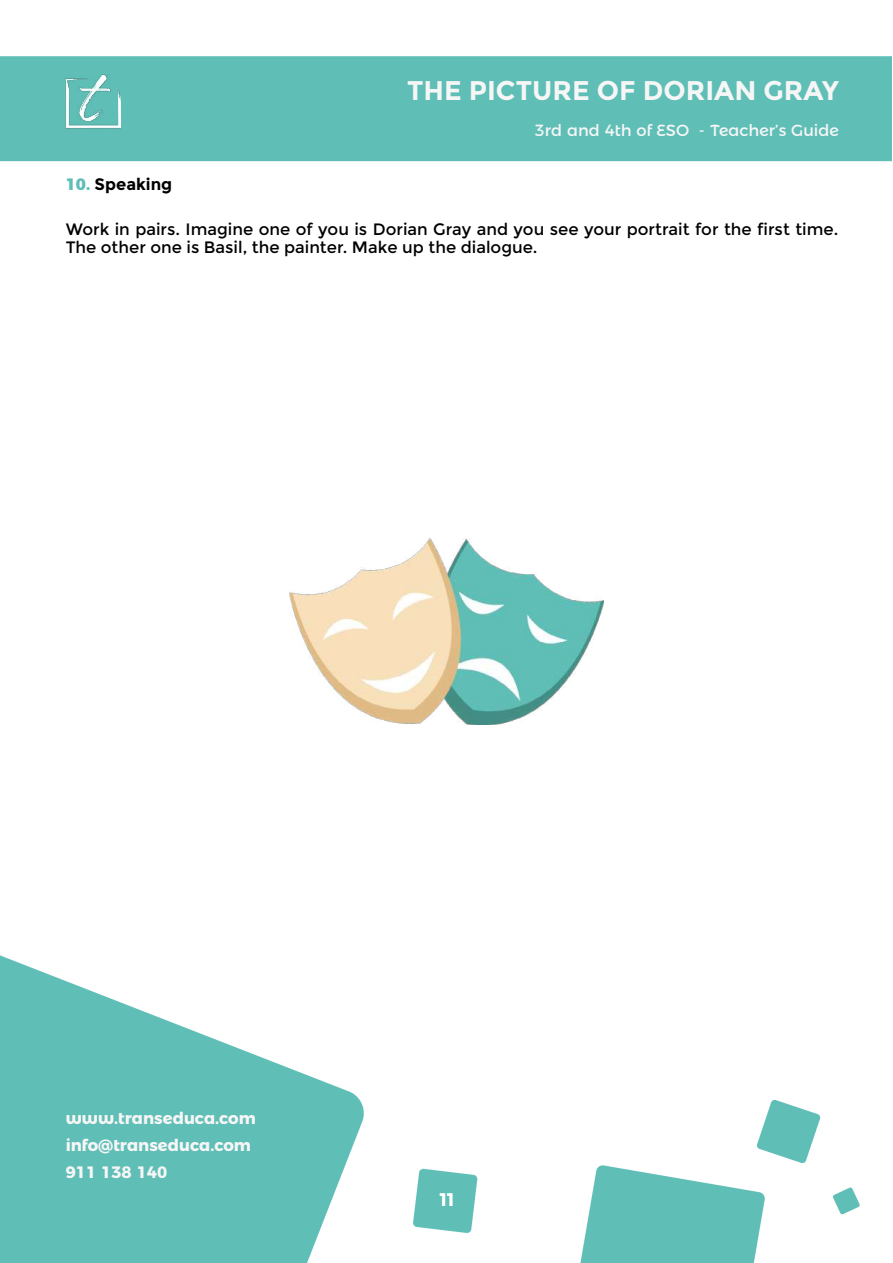
<style>
.page{position:relative;width:893px;height:1263px;background:#fff}
.page>*{position:absolute;margin:0;border:0;box-sizing:border-box;transform-origin:0 0}
.t1{font:700 27px "Montserrat";color:#f6f6f6}
.t2{font:700 18px "Montserrat";color:#fff}
.t3{font:16.5px/18px "Montserrat";color:#000}
.t4{font:700 16.5px/27px "Montserrat Alternates";color:#f6f6f6}
.t5{font:700 16.5px "Montserrat";color:#000}
.t6{font:16.2px "Montserrat Alternates";color:#f6f6f6}
.s1{font-weight:800;color:#5fbeb6}
</style>
<div class="page">
<img style="left:0;top:56px;width:892px;height:1207px">
<img style="left:66px;top:74px;width:55px;height:66px">
<img style="left:289px;top:538px;width:315px;height:187px">
<h1 class="t1" style="left:407px;top:75px;width:433px">THE PICTURE OF DORIAN GRAY</h1>
<p class="t6" style="left:535px;top:118px;width:306px">3rd and 4th of ESO - Teacher’s Guide</p>
<p class="t5" style="left:66px;top:175px;width:108px"><span class="s1">10.</span> Speaking</p>
<p class="t3" style="left:66px;top:220px;width:774px">Work in pairs. Imagine one of you is Dorian Gray and you see your portrait for the first time.<br>The other one is Basil, the painter. Make up the dialogue.</p>
<p class="t4" style="left:66px;top:1103px;width:192px">www.transeduca.com info@transeduca.com<br>911 138 140</p>
<p class="t2" style="left:439px;top:1189px;width:16px">11</p>
</div>
